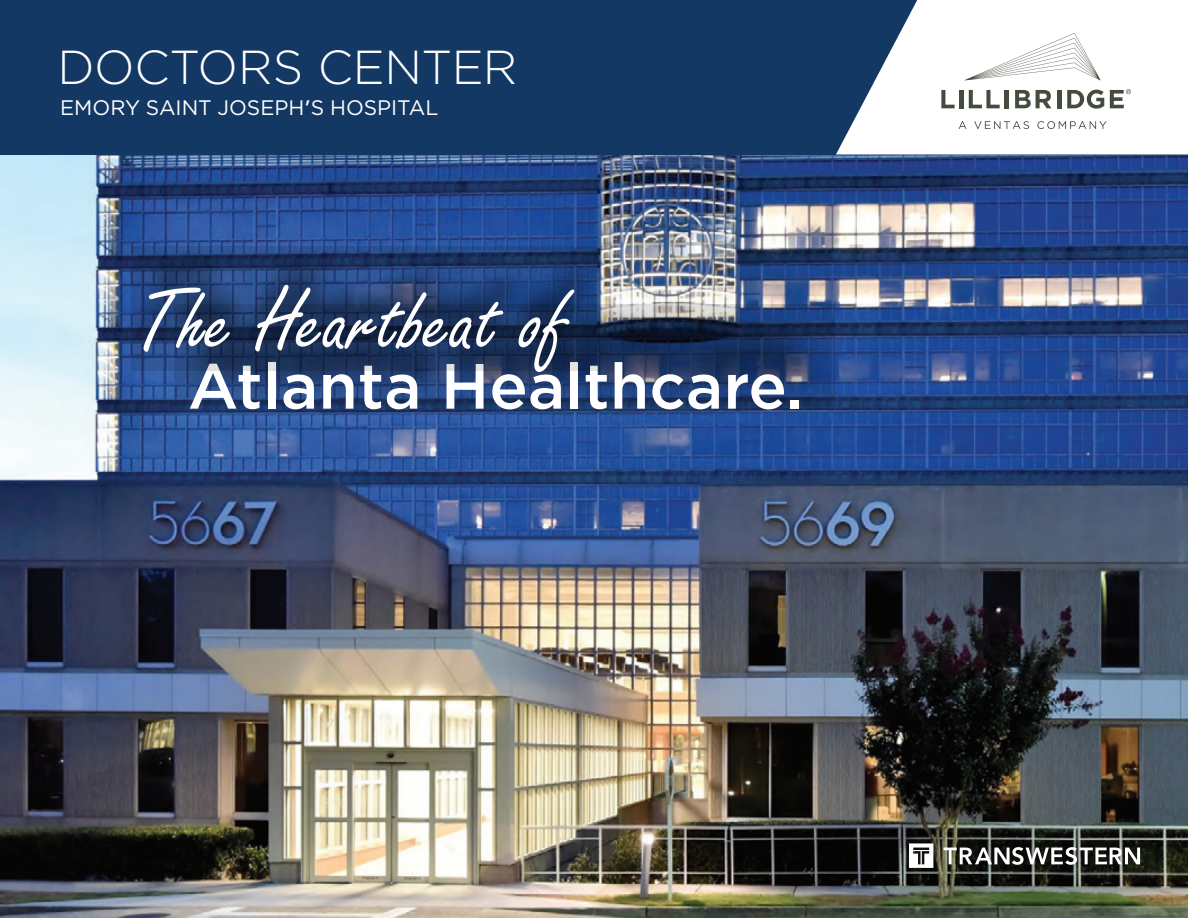
<style>
.page{position:relative;width:1188px;height:918px;background:#fff}
.page>*{position:absolute;margin:0;border:0;box-sizing:border-box;transform-origin:0 0}
.t1{font:93px "Freestyle Script";color:#fff}
.t2{font:500 63.75px "Gotham";color:#fff}
.t3{font:300 47.7px "Gotham";letter-spacing:-.01em;color:#fff}
.t4{font:21px "Gotham";letter-spacing:-.005em;color:#fff}
.s1{font-family:"Frutiger LT Std"}
</style>
<div class="page">
<img style="left:0;top:154px;width:1188px;height:764px">
<div style="left:0;top:0;width:1188px;height:154px;background:#133863"></div>
<svg style="left:836px;top:0;width:352px;height:154px;background:#dce2e8"></svg>
<svg style="left:965px;top:33px;width:136px;height:47px;background:#f2f2f1"></svg>
<svg style="left:959px;top:121px;width:7px;height:8px"></svg>
<svg style="left:974px;top:121px;width:55px;height:8px"></svg>
<svg style="left:1037px;top:121px;width:70px;height:8px"></svg>
<svg style="left:941px;top:90px;width:14px;height:18px"></svg>
<hr style="left:959px;top:90px;width:4px;height:18px;background:#434c3d">
<svg style="left:969px;top:90px;width:31px;height:18px"></svg>
<hr style="left:1004px;top:90px;width:4px;height:18px;background:#434c3d">
<svg style="left:1015px;top:90px;width:36px;height:18px"></svg>
<hr style="left:1057px;top:90px;width:4px;height:18px;background:#434c3d">
<svg style="left:1067px;top:90px;width:37px;height:19px"></svg>
<svg style="left:1110px;top:89px;width:21px;height:19px"></svg>
<svg style="left:174px;top:304px;width:661px;height:101px;background:#28416e"></svg>
<svg style="left:131px;top:246px;width:468px;height:125px;background:#1d3664"></svg>
<svg style="left:909px;top:843px;width:24px;height:25px"></svg>
<svg style="left:943px;top:847px;width:197px;height:18px"></svg>
<p class="t3" style="left:57px;top:41px;width:461px">DOCTORS CENTER</p>
<p class="t4" style="left:60px;top:94px;width:380px">EMORY SAINT JOSEPH<span class="s1">’</span>S HOSPITAL</p>
<p class="t1" style="left:137px;top:271px;width:432px">The Heartbeat of</p>
<p class="t2" style="left:188px;top:344px;width:617px">Atlanta Healthcare.</p>
</div>
